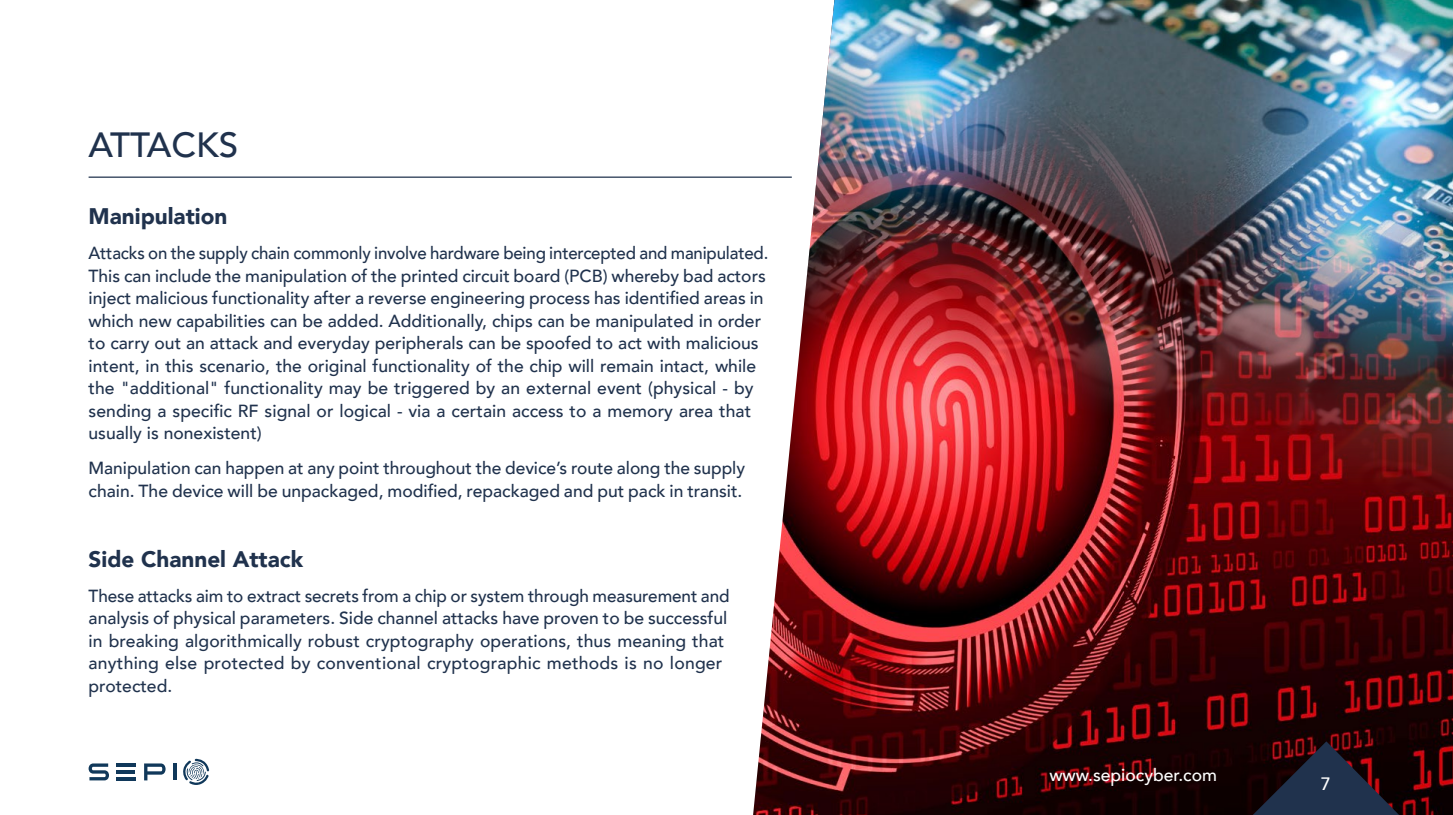
<style>
.page{position:relative;width:1453px;height:815px;background:#fff}
.page>*{position:absolute;margin:0;border:0;box-sizing:border-box;transform-origin:0 0}
.t1{font:500 35px "Avenir";color:#20324d}
.t2{font:900 22.5px "Avenir";color:#20324d}
.t3{font:500 17.88px "Avenir";color:#fff}
.t4{font:500 17.5px/22.5px "Avenir";color:#20324d;scale:.96 1}
.t5{font:500 17.5px/22.5px "Avenir";color:#20324d}
.t6{font:500 17.5px "Avenir";color:#fff}
</style>
<div class="page">
<img style="left:753px;top:496px;width:700px;height:319px">
<img style="left:753px;top:0;width:700px;height:496px">
<svg style="left:1253px;top:741px;width:146px;height:74px;background:#221928"></svg>
<hr style="left:89px;top:177px;width:703px;height:1px;background:#20324d">
<svg style="left:89px;top:763px;width:20px;height:17px"></svg>
<svg style="left:144px;top:763px;width:22px;height:17px"></svg>
<hr style="left:173px;top:763px;width:4px;height:17px;background:#10385a">
<hr style="left:116px;top:763px;width:20px;height:4px;background:#10385a">
<hr style="left:116px;top:777px;width:20px;height:3px;background:#10385a">
<hr style="left:116px;top:770px;width:18px;height:4px;background:#10385a">
<svg style="left:183px;top:758px;width:26px;height:27px"></svg>
<h1 class="t1" style="left:89px;top:115px;width:151px">ATTACKS</h1>
<p class="t2" style="left:89px;top:197px;width:140px">Manipulation</p>
<p class="t4" style="left:89px;top:241px;width:710px">Attacks on the supply chain commonly involve hardware being intercepted and manipulated.<br>This can include the manipulation of the printed circuit board (PCB) whereby bad actors inject malicious functionality after a reverse engineering process has identified areas in which new capabilities can be added. Additionally, chips can be manipulated in order to carry out an attack and everyday peripherals can be spoofed to act with malicious intent in, this scenario, the original functionality of the chip will remain intact, while the "additional" functionality may be triggered by an external event (physical - by sending a specific RF signal or logical - via a certain access to a memory area that usually is nonexistent(</p>
<p class="t5" style="left:89px;top:456px;width:658px">Manipulation can happen at any point throughout the device s’ route along the supply chain. The device will be unpackaged, modified, repackaged and put pack in transit.</p>
<p class="t2" style="left:89px;top:539px;width:216px">Side Channel Attack</p>
<p class="t5" style="left:89px;top:583px;width:642px">These attacks aim to extract secrets from a chip or system through measurement and analysis of physical parameters. Side channel attacks have proven to be successful in breaking algorithmically robust cryptography operations, thus meaning that anything else protected by conventional cryptographic methods is no longer protected.</p>
<p class="t6" style="left:1049px;top:759px;width:169px">www.sepiocyber.com</p>
<p class="t3" style="left:1321px;top:768px;width:11px">7</p>
</div>
